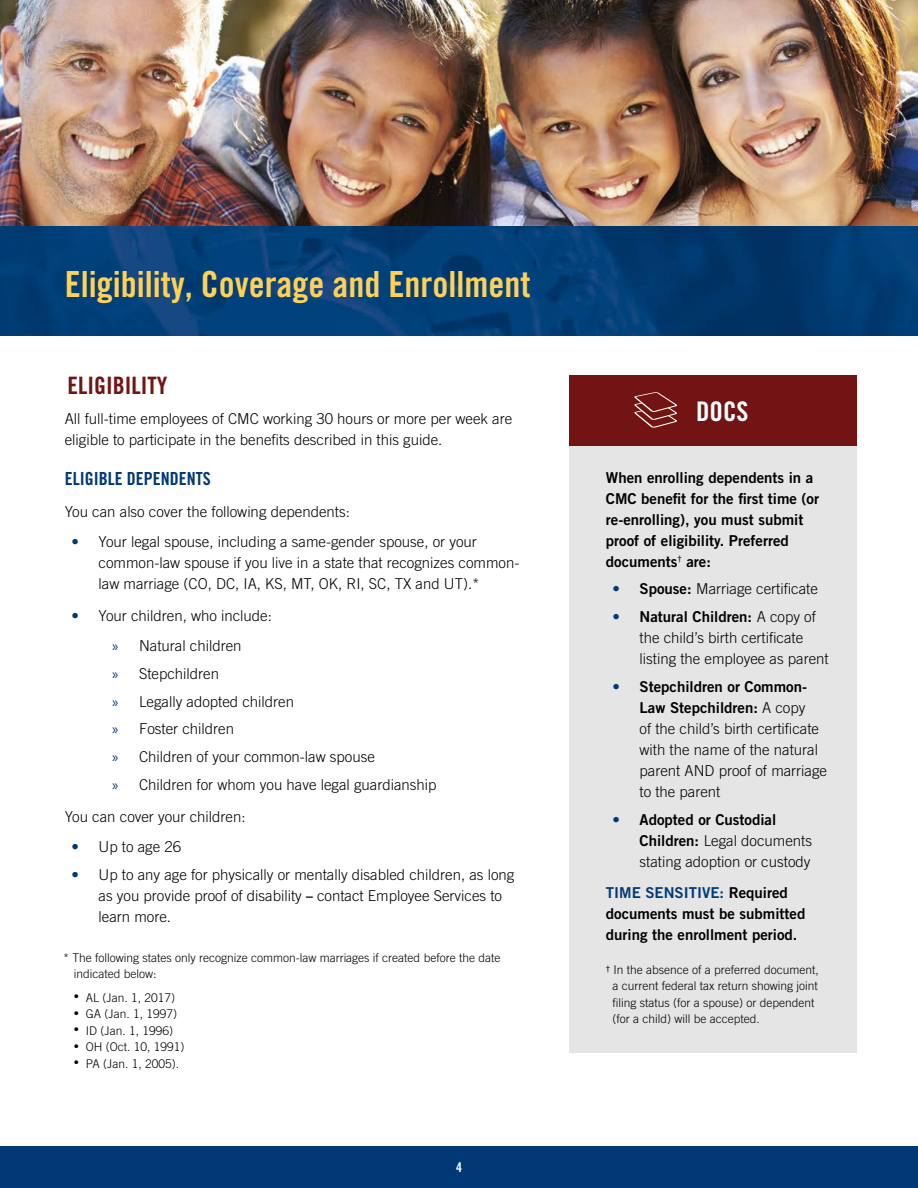
<style>
.page{position:relative;width:918px;height:1188px;background:#fff}
.page>*{position:absolute;margin:0;border:0;box-sizing:border-box;transform-origin:0 0}
.t1{font:36px "Trade Gothic Bold Cond Twenty";color:#ffd157}
.t2{font:27px "Trade Gothic Bold Cond Twenty";color:#fff}
.t3{font:24px "Trade Gothic Bold Cond Twenty";color:#711413}
.t4{font:18px "Trade Gothic Bold Cond Twenty";color:#003976}
.t5{font:300 15px/21px "Trade Gothic LT Std";color:#000}
.t6{font:15px/21px "Trade Gothic LT Std Bd 2";color:#000}
.t7{font:13.5px "Trade Gothic Bold Cond Twenty";color:#fff}
.t8{font:300 12px/16.5px "Trade Gothic LT Std";color:#000}
.s1{color:#003976}
.s2{font-family:"Myriad Pro";font-weight:400;color:#003976}
.s3{font-family:"Arial Narrow";font-weight:400}
.s4{font-size:10.5px}
.s5{font-family:"Trade Gothic LT Std Bd 2";font-weight:400;color:#003976}
.s6{font-family:"Trade Gothic LT Std Bd 2";font-weight:400}
.s7{font-family:"Trade Gothic LT Std";font-weight:300}
</style>
<div class="page">
<div style="left:0;top:1146px;width:918px;height:42px;background:#003976"></div>
<img style="left:0;top:0;width:918px;height:227px">
<img style="left:0;top:227px;width:918px;height:108px">
<div style="left:569px;top:437px;width:288px;height:616px;background:#e5e5e6"></div>
<div style="left:569px;top:375px;width:288px;height:71px;background:#711413"></div>
<svg style="left:634px;top:392px;width:43px;height:36px"></svg>
<h1 class="t1" style="left:65px;top:262px;width:467px">Eligibility, Coverage and Enrollment</h1>
<h3 class="t3" style="left:68px;top:371px;width:102px">ELIGIBILITY</h3>
<p class="t5" style="left:65px;top:408px;width:449px">All full-time employees of CMC working 30 hours or more per week are eligible to participate in the benefits described in this guide.</p>
<p class="t4" style="left:65px;top:468px;width:147px">ELIGIBLE DEPENDENTS</p>
<p class="t5" style="left:65px;top:501px;width:287px">You can also cover the following dependents:</p>
<p class="t5" style="left:99px;top:531px;width:422px;text-indent:-27px"><span class="s1">•</span> Your legal spouse, including a same-gender spouse, or your common-law spouse if you live in a state that recognizes common&shy;law marriage (CO, DC, IA, KS, MT, OK, RI, SC, TX and UT).*</p>
<p class="t5" style="left:112px;top:600px;width:161px;line-height:30.3px;text-indent:-40px"><span class="s1">•</span> Your children, who include: <span class="s2">»</span> Natural children</p>
<p class="t5" style="left:112px;top:659px;width:326px;line-height:27.8px"><span class="s2">»</span> Stepchildren<br><span class="s2">»</span> Legally adopted children<br><span class="s2">»</span> Foster children<br><span class="s2">»</span> Children of your common-law spouse<br><span class="s2">»</span> Children for whom you have legal guardianship</p>
<p class="t5" style="left:65px;top:806px;width:182px">You can cover your children:</p>
<p class="t5" style="left:72px;top:836px;width:111px"><span class="s1">•</span> Up to age 26</p>
<p class="t5" style="left:99px;top:864px;width:417px;text-indent:-27px"><span class="s1">•</span> Up to any age for physically or mentally disabled children, as long as you provide proof of disability <span class="s3">–</span> contact Employee Services to learn more.</p>
<p class="t8" style="left:74px;top:949px;width:428px;text-indent:-11px">* The following states only recognize common-law marriages if created before the date indicated below:</p>
<p class="t8" style="left:74px;top:989px;width:103px"><span class="s4">•</span> AL (Jan. 1, 2017)</p>
<p class="t8" style="left:74px;top:1005px;width:105px"><span class="s4">•</span> GA (Jan. 1, 1997)</p>
<p class="t8" style="left:74px;top:1022px;width:101px"><span class="s4">•</span> ID (Jan. 1, 1996)</p>
<p class="t8" style="left:74px;top:1038px;width:112px"><span class="s4">•</span> OH (Oct. 10, 1991)</p>
<p class="t8" style="left:74px;top:1055px;width:107px"><span class="s4">•</span> PA (Jan. 1, 2005).</p>
<p class="t7" style="left:456px;top:1159px;width:7px">4</p>
<h2 class="t2" style="left:696px;top:395px;width:54px">DOCS</h2>
<p class="t6" style="left:606px;top:466px;width:215px">When enrolling dependents in a<br>CMC benefit for the first time (or re-enrolling), you must submit proof of eligibility. Preferred documents<sup>†</sup> are:</p>
<p class="t5" style="left:613px;top:578px;width:207px"><span class="s5">•</span> <span class="s6">Spouse:</span> Marriage certificate</p>
<p class="t6" style="left:613px;top:606px;width:205px"><span class="s1">•</span> Natural Children: <span class="s7">A copy of</span></p>
<p class="t5" style="left:640px;top:627px;width:191px">the child’s birth certificate listing the employee as parent</p>
<p class="t6" style="left:613px;top:676px;width:196px;text-align:right"><span class="s1">•</span> Stepchildren or Common-<br>Law Stepchildren: <span class="s7">A copy</span></p>
<p class="t5" style="left:640px;top:718px;width:189px">of the child’s birth certificate with the name of the natural parent AND proof of marriage to the parent</p>
<p class="t6" style="left:613px;top:808px;width:165px"><span class="s1">•</span> Adopted or Custodial</p>
<p class="t5" style="left:640px;top:830px;width:174px"><span class="s6">Children:</span> Legal documents stating adoption or custody</p>
<p class="t6" style="left:606px;top:882px;width:201px"><span class="s1">TIME SENSITIVE:</span> Required documents must be submitted during the enrollment period.</p>
<p class="t8" style="left:613px;top:961px;width:208px;text-indent:-7px"><sup>†</sup> In the absence of a preferred document, a current federal tax return showing joint filing status (for a spouse) or dependent (for a child) will be accepted.</p>
</div>
